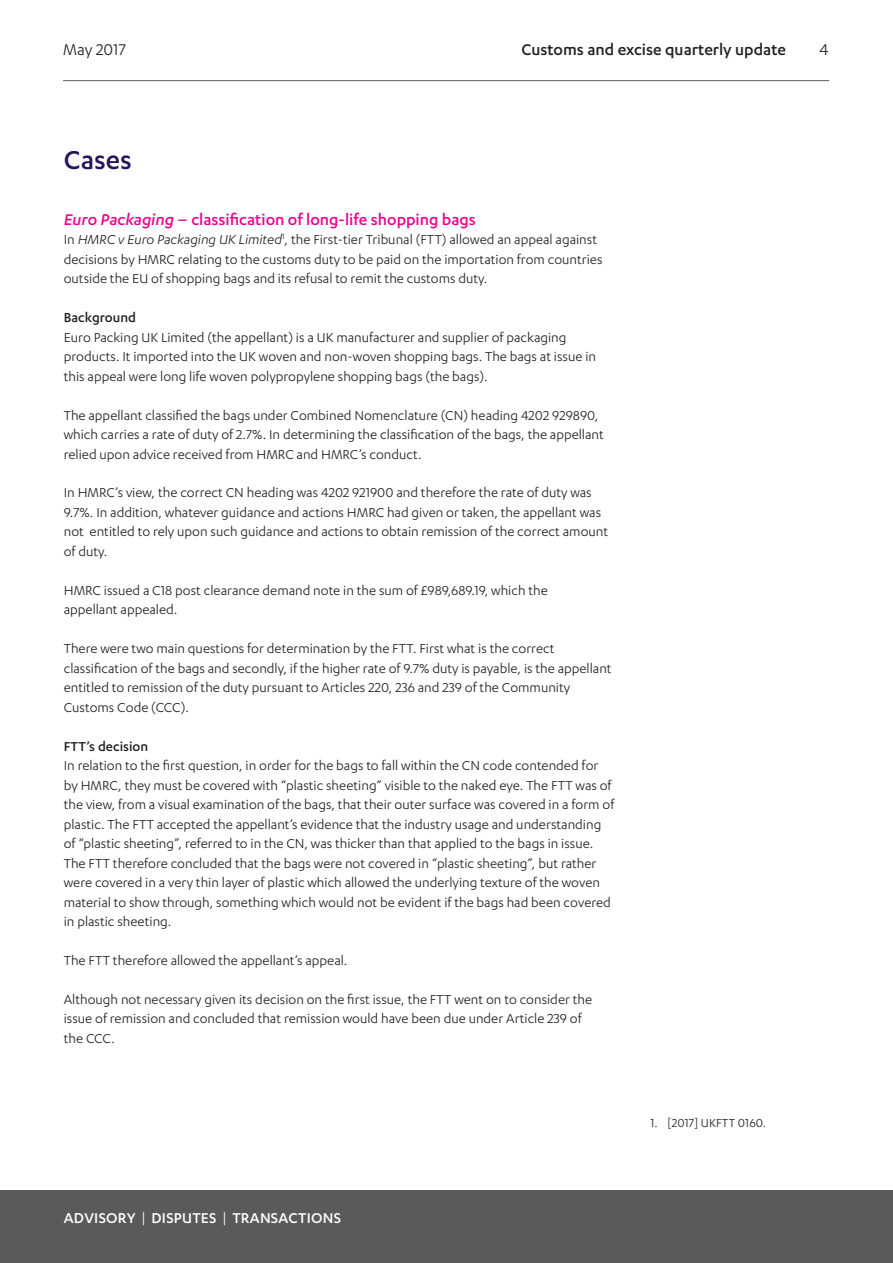
<style>
.page{position:relative;width:893px;height:1263px;background:#fff}
.page>*{position:absolute;margin:0;border:0;box-sizing:border-box;transform-origin:0 0}
.Heading_1{font:500 30px "Karbon";color:#29135d}
.Heading_2__pink{font:500 18px "Karbon";color:#ed028c}
.t1{font:500 18px "Karbon";color:#231f20}
.t2{font:18px "Karbon";color:#231f20}
.t3{font:500 16.5px "Karbon";letter-spacing:.015em;color:#fff}
.Body{font:15px/19.5px "Karbon";color:#231f20}
.Heading_3{font:500 15px "Karbon";color:#231f20}
.t4{font:13.5px "Karbon";color:#231f20}
.s1{font-style:italic}
.s2{font-weight:400}
</style>
<div class="page">
<hr style="left:63px;top:80px;width:766px;height:1px;background:#5a5a5d">
<div style="left:0;top:1191px;width:893px;height:72px;background:#5a5a5d"></div>
<p class="t2" style="left:63px;top:39px;width:64px">May 2017</p>
<p class="t1" style="left:521px;top:39px;width:266px">Customs and excise quarterly update</p>
<p class="t2" style="left:819px;top:39px;width:11px">4</p>
<p class="Heading_1" style="left:64px;top:143px;width:70px">Cases</p>
<p class="Heading_2__pink" style="left:64px;top:209px;width:414px"><span class="s1">Euro Packaging</span> – classification of long-life shopping bags</p>
<p class="Body" style="left:64px;top:230px;width:540px">In <span class="s1">HMRC v Euro Packaging UK Limited</span><sup>1</sup>, the First-tier Tribunal (FTT) allowed an appeal against decisions by HMRC relating to the customs duty to be paid on the importation from countries outside the EU of shopping bags and its refusal to remit the customs duty.</p>
<p class="Heading_3" style="left:64px;top:309px;width:74px">Background</p>
<p class="Body" style="left:64px;top:327px;width:534px">Euro Packing UK Limited (the appellant) is a UK manufacturer and supplier of packaging products. It imported into the UK woven and non-woven shopping bags. The bags at issue in this appeal were long life woven polypropylene shopping bags (the bags).</p>
<p class="Body" style="left:64px;top:405px;width:542px">The appellant classified the bags under Combined Nomenclature (CN) heading 4202 929890, which carries a rate of duty of 2.7%. In determining the classification of the bags, the appellant relied upon advice received from HMRC and HMRC’s conduct.</p>
<p class="Body" style="left:64px;top:483px;width:546px">In HMRC’s view, the correct CN heading was 4202 921900 and therefore the rate of duty was 9.7%. In addition, whatever guidance and actions HMRC had given or taken, the appellant was not entitled to rely upon such guidance and actions to obtain remission of the correct amount of duty.</p>
<p class="Body" style="left:64px;top:580px;width:486px">HMRC issued a C18 post clearance demand note in the sum of £989,689.19, which the appellant appealed.</p>
<p class="Body" style="left:64px;top:638px;width:549px">There were two main questions for determination by the FTT. First what is the correct classification of the bags and secondly, if the higher rate of 9.7% duty is payable, is the appellant entitled to remission of the duty pursuant to Articles 220, 236 and 239 of the Community Customs Code (CCC).</p>
<p class="Heading_3" style="left:64px;top:737px;width:86px">FTT’s decision</p>
<p class="Body" style="left:64px;top:755px;width:552px">In relation to the first question, in order for the bags to fall within the CN code contended for by HMRC, they must be covered with “plastic sheeting” visible to the naked eye. The FTT was of the view, from a visual examination of the bags, that their outer surface was covered in a form of plastic. The FTT accepted the appellant’s evidence that the industry usage and understanding of “plastic sheeting”, referred to in the CN, was thicker than that applied to the bags in issue.<br>The FTT therefore concluded that the bags were not covered in “plastic sheeting”, but rather were covered in a very thin layer of plastic which allowed the underlying texture of the woven material to show through, something which would not be evident if the bags had been covered in plastic sheeting.</p>
<p class="Body" style="left:64px;top:950px;width:285px">The FTT therefore allowed the appellant’s appeal.</p>
<p class="Body" style="left:64px;top:989px;width:530px">Although not necessary given its decision on the first issue, the FTT went on to consider the issue of remission and concluded that remission would have been due under Article 239 of the CCC.</p>
<p class="t3" style="left:64px;top:1208px;width:279px">ADVISORY <span class="s2">|</span> DISPUTES <span class="s2">|</span> TRANSACTIONS</p>
<p class="t4" style="left:651px;top:1115px;width:117px">1. [2017] UKFTT 0160.</p>
</div>
